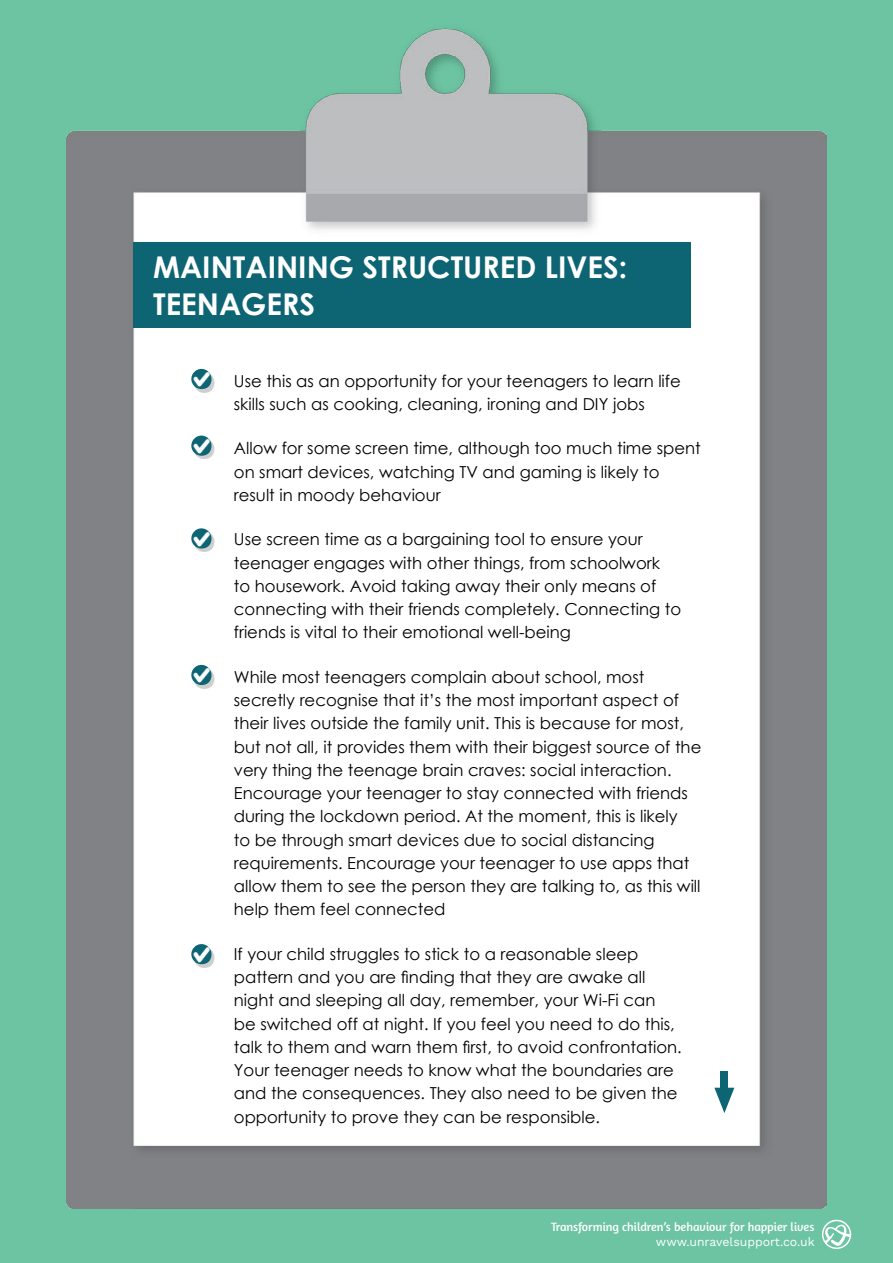
<style>
.page{position:relative;width:893px;height:1263px;background:#6cc4a2}
.page>*{position:absolute;margin:0;border:0;box-sizing:border-box;transform-origin:0 0}
.t1{font:700 30px/37.5px "Century Gothic";color:#fff}
.t2{font:16.5px/23.2px "Century Gothic";color:#000}
.t3{font:12.3px "Amaranth";color:#fff}
.t4{font:12.3px "Work Sans";color:#fff}
</style>
<div class="page">
<img style="left:66px;top:28px;width:761px;height:1181px">
<div style="left:134px;top:242px;width:557px;height:85px;background:#0d6473"></div>
<div style="left:194px;top:372px;width:21px;height:20px;background:#000;opacity:.2"></div>
<svg style="left:191px;top:369px;width:20px;height:20px"></svg>
<img style="left:193px;top:372px;width:16px;height:15px">
<svg style="left:823px;top:1220px;width:27px;height:26px"></svg>
<div style="left:822px;top:1220px;width:29px;height:29px;border:2px solid #fff;border-radius:50%"></div>
<div style="left:194px;top:531px;width:21px;height:21px;background:#000;opacity:.2"></div>
<svg style="left:191px;top:528px;width:20px;height:20px"></svg>
<img style="left:193px;top:532px;width:16px;height:15px">
<div style="left:194px;top:667px;width:21px;height:21px;background:#000;opacity:.2"></div>
<svg style="left:191px;top:665px;width:20px;height:20px"></svg>
<img style="left:193px;top:668px;width:16px;height:15px">
<div style="left:194px;top:947px;width:21px;height:20px;background:#000;opacity:.2"></div>
<svg style="left:191px;top:944px;width:20px;height:20px"></svg>
<img style="left:193px;top:947px;width:16px;height:15px">
<svg style="left:714px;top:1088px;width:20px;height:25px"></svg>
<div style="left:721px;top:1071px;width:7px;height:22px;background:#0d6473"></div>
<div style="left:194px;top:438px;width:21px;height:21px;background:#000;opacity:.2"></div>
<svg style="left:191px;top:436px;width:20px;height:20px"></svg>
<img style="left:193px;top:439px;width:16px;height:15px">
<h1 class="t1" style="left:153px;top:247px;width:475px">MAINTAINING STRUCTURED LIVES:<br>TEENAGERS</h1>
<p class="t2" style="left:234px;top:369px;width:448px">Use this as an opportunity for your teenagers to learn life skills such as cooking, cleaning, ironing and DIY jobs</p>
<p class="t2" style="left:234px;top:436px;width:468px">Allow for some screen time, although too much time spent on smart devices, watching TV and gaming is likely to result in moody behaviour</p>
<p class="t2" style="left:234px;top:527px;width:449px">Use screen time as a bargaining tool to ensure your teenager engages with other things, from schoolwork<br>to housework. Avoid taking away their only means of connecting with their friends completely. Connecting to friends is vital to their emotional well-being</p>
<p class="t2" style="left:234px;top:665px;width:469px">While most teenagers complain about school, most secretly recognise that it’s the most important aspect of their lives outside the family unit. This is because for most, but not all, it provides them with their biggest source of the very thing the teenage brain craves: social interaction.<br>Encourage your teenager to stay connected with friends during the lockdown period. At the moment, this is likely<br>to be through smart devices due to social distancing requirements. Encourage your teenager to use apps that allow them to see the person they are talking to, as this will help them feel connected</p>
<p class="t2" style="left:234px;top:942px;width:449px">If your child struggles to stick to a reasonable sleep pattern and you are finding that they are awake all night and sleeping all day, remember, your Wi-Fi can<br>be switched off at night. If you feel you need to do this, talk to them and warn them first, to avoid confrontation.<br>Your teenager needs to know what the boundaries are and the consequences. They also need to be given the opportunity to prove they can be responsible.</p>
<p class="t3" style="left:551px;top:1219px;width:265px">Transforming children’s behaviour for happier lives</p>
<p class="t4" style="left:656px;top:1235px;width:160px">www.unravelsupport.co.uk</p>
</div>
